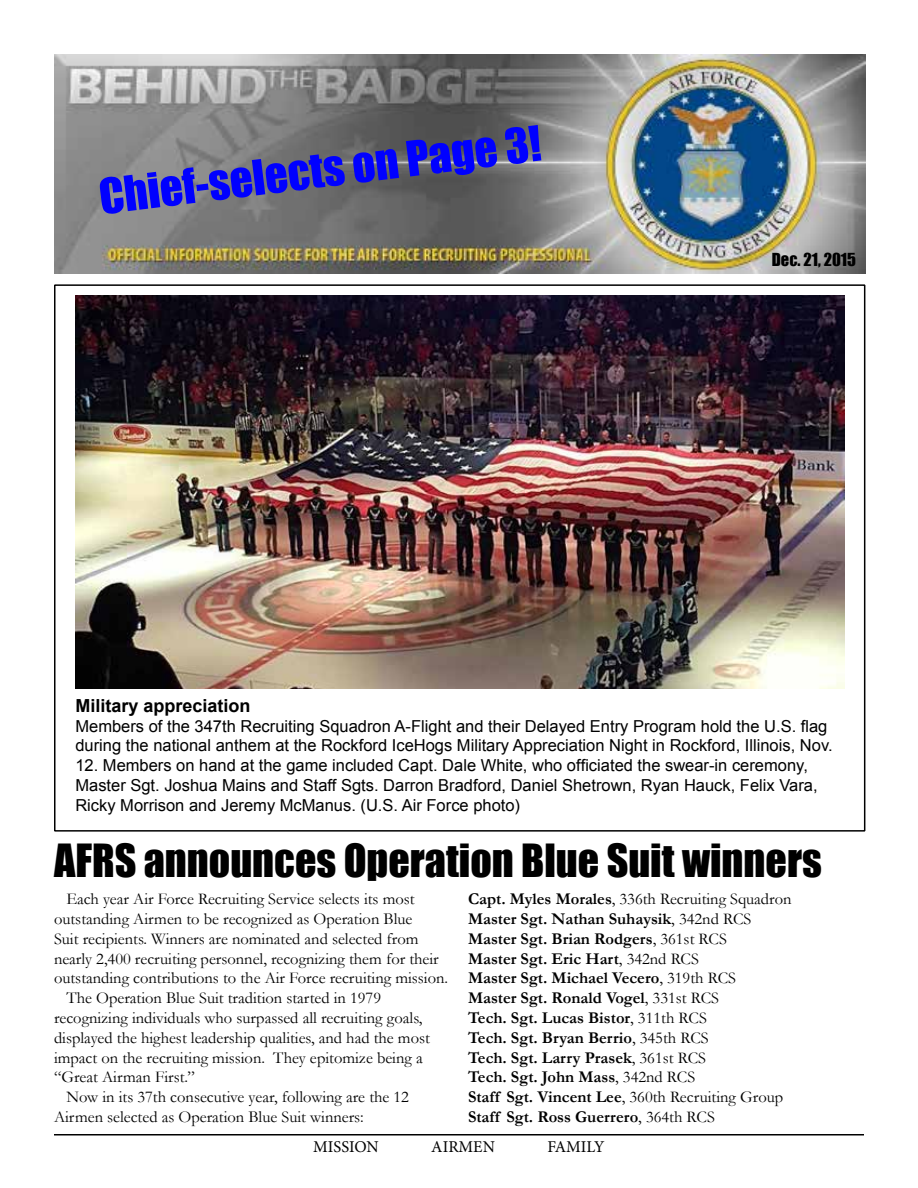
<style>
.page{position:relative;width:918px;height:1188px;background:#fff}
.page>*{position:absolute;margin:0;border:0;box-sizing:border-box;transform-origin:0 0}
.t1{font:45px "Impact";color:#00f}
.t2{font:42px "Impact";color:#000}
.t3{font:700 18px "Arial";color:#000}
.t4{font:16.5px/19.8px "Garamond";color:#000}
.t5{font:16.5px/19.8px "Arial";color:#000}
.t6{font:700 16.5px/19.8px "Garamond";color:#000}
.t7{font:16.5px "Minion Pro";color:#000}
.t8{font:16.5px "Impact";color:#000}
.s1{font-weight:400}
</style>
<div class="page">
<hr style="left:54px;top:1134px;width:810px;height:2px;background:#000">
<img style="left:54px;top:54px;width:811px;height:220px">
<img style="left:75px;top:295px;width:769px;height:394px">
<p class="t1" style="left:95px;top:162px;width:446px;rotate:-7deg">Chief-selects on Page 3!</p>
<p class="t8" style="left:772px;top:246px;width:86px">Dec. 21, 2015</p>
<p class="t3" style="left:75px;top:693px;width:177px">Military appreciation</p>
<p class="t5" style="left:75px;top:716px;width:759px">Members of the 347th Recruiting Squadron A-Flight and their Delayed Entry Program hold the U.S. flag during the national anthem at the Rockford IceHogs Military Appreciation Night in Rockford, Illinois, Nov.</p>
<p class="t5" style="left:75px;top:755px;width:744px">12. Members on hand at the game included Capt. Dale White, who officiated the swear-in ceremony,<br>Master Sgt. Joshua Mains and Staff Sgts. Darron Bradford, Daniel Shetrown, Ryan Hauck, Felix Vara,<br>Ricky Morrison and Jeremy McManus. (U.S. Air Force photo)</p>
<p class="t2" style="left:54px;top:828px;width:769px">AFRS announces Operation Blue Suit winners</p>
<p class="t4" style="left:54px;top:889px;width:396px;text-indent:12px">Each year Air Force Recruiting Service selects its most outstanding Airmen to be recognized as Operation Blue<br>Suit recipients. Winners are nominated and selected from nearly 2,400 recruiting personnel, recognizing them for their outstanding contributions to the Air Force recruiting mission.</p>
<p class="t4" style="left:54px;top:988px;width:377px;text-indent:12px">The Operation Blue Suit tradition started in 1979 recognizing individuals who surpassed all recruiting goals, displayed the highest leadership qualities, and had the most impact on the recruiting mission. They epitomize being a “Great Airman First.”</p>
<p class="t4" style="left:54px;top:1087px;width:357px;text-indent:12px">Now in its 37th consecutive year, following are the 12<br>Airmen selected as Operation Blue Suit winners:</p>
<p class="t6" style="left:468px;top:889px;width:325px">Capt. Myles Morales<span class="s1">, 336th Recruiting Squadron </span>Master Sgt. Nathan Suhaysik<span class="s1">, 342nd RCS </span>Master Sgt. Brian Rodgers<span class="s1">, 361st RCS<br></span>Master Sgt. Eric Hart<span class="s1">, 342nd RCS<br></span>Master Sgt. Michael Vecero<span class="s1">, 319th RCS<br></span>Master Sgt. Ronald Vogel<span class="s1">, 331st RCS<br></span>Tech. Sgt. Lucas Bistor<span class="s1">, 311th RCS<br></span>Tech. Sgt. Bryan Berrio<span class="s1">, 345th RCS<br></span>Tech. Sgt. Larry Prasek<span class="s1">, 361st RCS<br></span>Tech. Sgt. John Mass<span class="s1">, 342nd RCS<br></span>Staff Sgt. Vincent Lee<span class="s1">, 360th Recruiting Group </span>Staff Sgt. Ross Guerrero<span class="s1">, 364th RCS</span></p>
<p class="t7" style="left:313px;top:1135px;width:67px">MISSION</p>
<p class="t7" style="left:431px;top:1135px;width:65px">AIRMEN</p>
<p class="t7" style="left:547px;top:1135px;width:59px">FAMILY</p>
</div>
